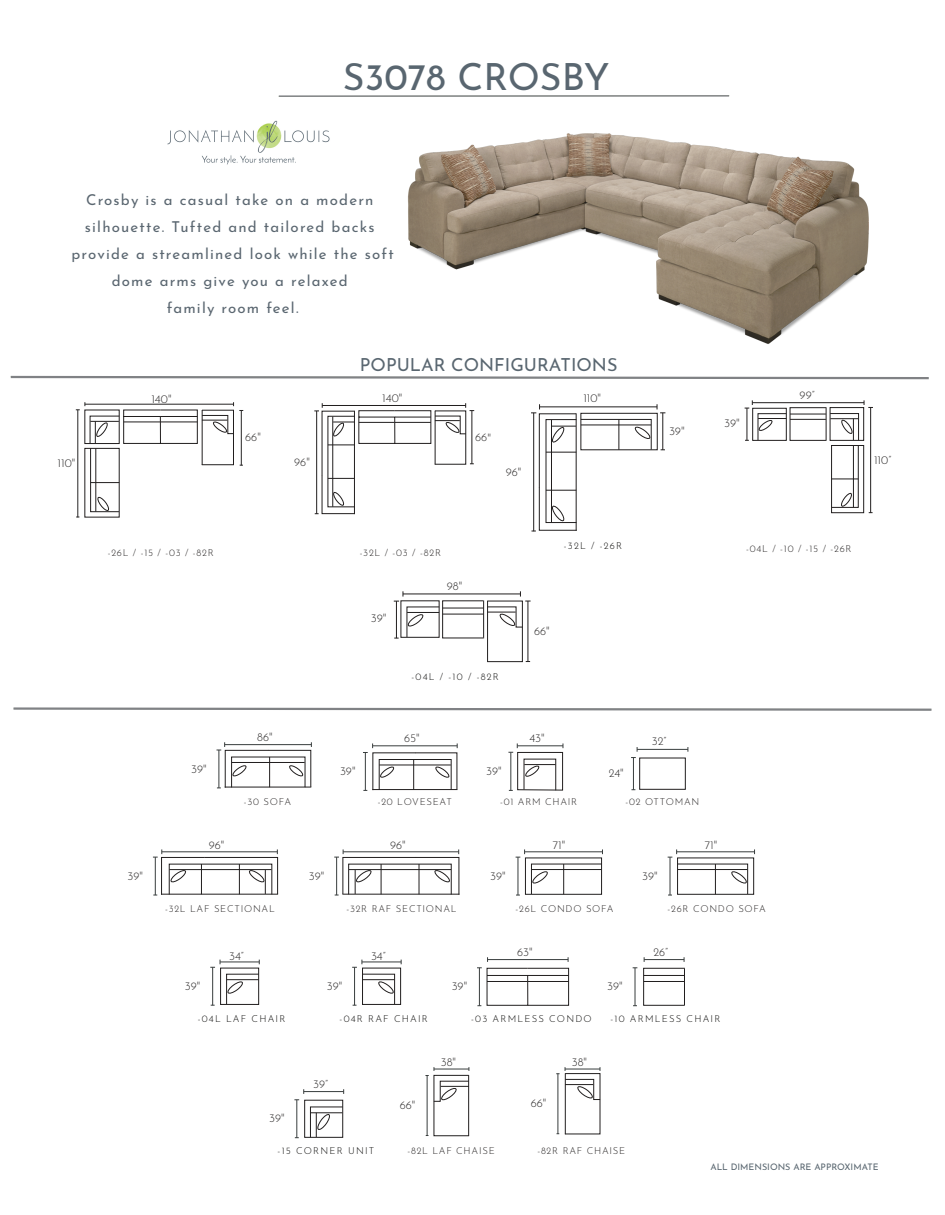
<style>
.page{position:relative;width:945px;height:1215px;background:#fff}
.page>*{position:absolute;margin:0;border:0;box-sizing:border-box;transform-origin:0 0}
.t1{font:37.5px "Josefin Sans";color:#596670}
.t2{font:18px "Josefin Sans";color:#596670}
.t3{font:15px/27px "Josefin Sans";letter-spacing:.08em;color:#5a6670;text-align:center}
.t4{font:300 11.4px "Josefin Sans";color:#262424}
.t5{font:300 9.6px "Josefin Sans";letter-spacing:.08em;color:#211e1e}
.t6{font:300 9.6px "Josefin Sans";letter-spacing:.125em;color:#050504}
.t7{font:300 9.45px "Josefin Sans";letter-spacing:.08em;color:#211e1e}
.t8{font:300 9.45px "Josefin Sans";letter-spacing:.125em;color:#050504}
.t9{font:9px "Josefin Sans";color:#596670}
</style>
<div class="page">
<svg style="left:13px;top:707px;width:919px;height:4px"></svg>
<svg style="left:10px;top:375px;width:919px;height:5px"></svg>
<hr style="left:279px;top:95px;width:450px;height:2px;background:#808285">
<img style="left:167px;top:120px;width:163px;height:45px">
<img style="left:408px;top:133px;width:461px;height:211px">
<hr style="left:85px;top:404px;width:149px;height:1px;background:#262424">
<hr style="left:241px;top:411px;width:1px;height:54px;background:#262424">
<div style="left:160px;top:410px;width:38px;height:34px;border:1px solid #211e1e"></div>
<hr style="left:161px;top:416px;width:36px;height:1px;background:#211e1e">
<hr style="left:161px;top:422px;width:36px;height:1px;background:#211e1e">
<svg style="left:76px;top:402px;width:85px;height:116px"></svg>
<hr style="left:124px;top:422px;width:36px;height:1px;background:#211e1e">
<div style="left:201px;top:410px;width:33px;height:55px;border:1px solid #211e1e"></div>
<svg style="left:201px;top:402px;width:42px;height:32px"></svg>
<hr style="left:322px;top:405px;width:144px;height:1px;background:#211e1e">
<hr style="left:472px;top:411px;width:1px;height:53px;background:#211e1e">
<div style="left:395px;top:410px;width:36px;height:34px;border:1px solid #211e1e"></div>
<hr style="left:395px;top:417px;width:36px;height:1px;background:#211e1e">
<hr style="left:395px;top:422px;width:36px;height:1px;background:#211e1e">
<svg style="left:314px;top:403px;width:82px;height:111px"></svg>
<div style="left:434px;top:411px;width:32px;height:54px;border:1px solid #211e1e"></div>
<hr style="left:752px;top:402px;width:112px;height:1px;background:#211e1e">
<svg style="left:745px;top:400px;width:42px;height:41px"></svg>
<hr style="left:790px;top:414px;width:36px;height:1px;background:#211e1e">
<div style="left:790px;top:407px;width:36px;height:34px;border:1px solid #211e1e"></div>
<hr style="left:790px;top:419px;width:36px;height:1px;background:#211e1e">
<svg style="left:826px;top:400px;width:47px;height:113px"></svg>
<hr style="left:403px;top:594px;width:117px;height:1px;background:#211e1e">
<hr style="left:528px;top:601px;width:1px;height:61px;background:#211e1e">
<div style="left:487px;top:601px;width:36px;height:61px;border:1px solid #211e1e"></div>
<svg style="left:394px;top:591px;width:46px;height:48px"></svg>
<svg style="left:484px;top:591px;width:47px;height:37px"></svg>
<hr style="left:443px;top:608px;width:40px;height:1px;background:#211e1e">
<div style="left:442px;top:600px;width:42px;height:38px;border:1px solid #211e1e"></div>
<hr style="left:443px;top:614px;width:40px;height:1px;background:#211e1e">
<svg style="left:153px;top:849px;width:125px;height:47px"></svg>
<svg style="left:334px;top:849px;width:126px;height:47px"></svg>
<hr style="left:525px;top:852px;width:77px;height:1px;background:#383d3d">
<hr style="left:518px;top:857px;width:1px;height:38px;background:#383d3d">
<svg style="left:516px;top:849px;width:9px;height:9px"></svg>
<div style="left:525px;top:858px;width:77px;height:37px;border:1px solid #211e1e"></div>
<svg style="left:531px;top:863px;width:71px;height:32px"></svg>
<hr style="left:677px;top:852px;width:78px;height:1px;background:#383d3d">
<div style="left:677px;top:858px;width:77px;height:37px;border:1px solid #211e1e"></div>
<svg style="left:668px;top:849px;width:80px;height:47px"></svg>
<div style="left:639px;top:758px;width:47px;height:32px;border:1px solid #211e1e"></div>
<hr style="left:637px;top:749px;width:51px;height:1px;background:#383d3d">
<hr style="left:633px;top:758px;width:1px;height:32px;background:#383d3d">
<svg style="left:631px;top:747px;width:7px;height:11px"></svg>
<svg style="left:363px;top:743px;width:95px;height:48px"></svg>
<svg style="left:508px;top:743px;width:56px;height:48px"></svg>
<svg style="left:217px;top:742px;width:95px;height:47px"></svg>
<hr style="left:427px;top:1076px;width:1px;height:60px;background:#383d3d">
<div style="left:434px;top:1075px;width:35px;height:61px;border:1px solid #211e1e"></div>
<svg style="left:425px;top:1067px;width:45px;height:35px"></svg>
<hr style="left:558px;top:1074px;width:1px;height:60px;background:#383d3d">
<div style="left:565px;top:1073px;width:35px;height:61px;border:1px solid #211e1e"></div>
<svg style="left:556px;top:1067px;width:45px;height:33px"></svg>
<svg style="left:294px;top:1089px;width:50px;height:49px"></svg>
<div style="left:527px;top:968px;width:42px;height:38px;border:1px solid #211e1e"></div>
<hr style="left:528px;top:975px;width:41px;height:1px;background:#211e1e">
<hr style="left:528px;top:981px;width:41px;height:1px;background:#211e1e">
<hr style="left:488px;top:959px;width:80px;height:1px;background:#383d3d">
<svg style="left:477px;top:968px;width:52px;height:38px"></svg>
<hr style="left:644px;top:975px;width:40px;height:1px;background:#211e1e">
<div style="left:643px;top:968px;width:42px;height:38px;border:1px solid #211e1e"></div>
<hr style="left:644px;top:981px;width:40px;height:1px;background:#211e1e">
<hr style="left:644px;top:959px;width:40px;height:1px;background:#383d3d">
<hr style="left:635px;top:968px;width:1px;height:38px;background:#383d3d">
<hr style="left:362px;top:962px;width:39px;height:1px;background:#383d3d">
<div style="left:362px;top:968px;width:39px;height:37px;border:1px solid #211e1e"></div>
<svg style="left:352px;top:960px;width:43px;height:46px"></svg>
<svg style="left:210px;top:960px;width:50px;height:46px"></svg>
<svg style="left:434px;top:403px;width:41px;height:39px"></svg>
<svg style="left:531px;top:404px;width:135px;height:128px"></svg>
<h1 class="t1" style="left:343px;top:46px;width:269px">S3078 CROSBY</h1>
<p class="t3" style="left:72px;top:184px;width:324px">Crosby is a casual take on a modern silhouette. Tufted and tailored backs provide a streamlined look while the soft dome arms give you a relaxed<br>family room feel.</p>
<p class="t4" style="left:58px;top:454px;width:19px">110"</p>
<p class="t4" style="left:151px;top:390px;width:22px">140"</p>
<p class="t4" style="left:245px;top:428px;width:17px">66"</p>
<p class="t4" style="left:294px;top:453px;width:17px">96"</p>
<p class="t2" style="left:360px;top:349px;width:259px">POPULAR CONFIGURATIONS</p>
<p class="t4" style="left:382px;top:389px;width:22px">140"</p>
<p class="t4" style="left:506px;top:463px;width:17px">96"</p>
<p class="t4" style="left:583px;top:390px;width:19px">110"</p>
<p class="t4" style="left:800px;top:386px;width:16px">99”</p>
<p class="t4" style="left:874px;top:451px;width:19px">110”</p>
<p class="t5" style="left:108px;top:545px;width:108px">-26L / -15 / -03 / -82R</p>
<p class="t5" style="left:360px;top:545px;width:83px">-32L / -03 / -82R</p>
<p class="t4" style="left:447px;top:577px;width:17px">98"</p>
<p class="t6" style="left:412px;top:670px;width:89px">-04L / -10 / -82R</p>
<p class="t6" style="left:564px;top:538px;width:60px">-32L / -26R</p>
<p class="t4" style="left:534px;top:622px;width:17px">66"</p>
<p class="t5" style="left:746px;top:541px;width:107px">-04L / -10 / -15 / -26R</p>
<p class="t4" style="left:128px;top:867px;width:17px">39"</p>
<p class="t4" style="left:257px;top:728px;width:17px">86"</p>
<p class="t4" style="left:404px;top:729px;width:17px">65"</p>
<p class="t4" style="left:529px;top:729px;width:17px">43"</p>
<p class="t4" style="left:652px;top:733px;width:16px">32”</p>
<p class="t4" style="left:191px;top:760px;width:17px">39"</p>
<p class="t7" style="left:244px;top:795px;width:49px">-30 SOFA</p>
<p class="t4" style="left:340px;top:762px;width:17px">39"</p>
<p class="t7" style="left:378px;top:795px;width:76px">-20 LOVESEAT</p>
<p class="t4" style="left:486px;top:762px;width:17px">39"</p>
<p class="t7" style="left:500px;top:795px;width:79px">-01 ARM CHAIR</p>
<p class="t4" style="left:609px;top:764px;width:17px">24"</p>
<p class="t7" style="left:625px;top:795px;width:75px">-02 OTTOMAN</p>
<p class="t4" style="left:209px;top:836px;width:17px">96"</p>
<p class="t4" style="left:390px;top:836px;width:17px">96"</p>
<p class="t4" style="left:553px;top:836px;width:14px">71"</p>
<p class="t4" style="left:705px;top:836px;width:14px">71"</p>
<p class="t4" style="left:309px;top:867px;width:17px">39"</p>
<p class="t4" style="left:490px;top:867px;width:17px">39"</p>
<p class="t4" style="left:642px;top:867px;width:17px">39"</p>
<p class="t7" style="left:165px;top:901px;width:111px">-32L LAF SECTIONAL</p>
<p class="t7" style="left:346px;top:901px;width:112px">-32R RAF SECTIONAL</p>
<p class="t7" style="left:516px;top:901px;width:100px">-26L CONDO SOFA</p>
<p class="t7" style="left:668px;top:901px;width:100px">-26R CONDO SOFA</p>
<p class="t4" style="left:229px;top:947px;width:16px">34”</p>
<p class="t4" style="left:371px;top:947px;width:16px">34”</p>
<p class="t4" style="left:517px;top:943px;width:17px">63"</p>
<p class="t4" style="left:653px;top:943px;width:16px">26”</p>
<p class="t4" style="left:185px;top:977px;width:17px">39"</p>
<p class="t8" style="left:198px;top:1011px;width:89px">-04L LAF CHAIR</p>
<p class="t4" style="left:327px;top:977px;width:17px">39"</p>
<p class="t8" style="left:340px;top:1011px;width:90px">-04R RAF CHAIR</p>
<p class="t4" style="left:452px;top:978px;width:17px">39"</p>
<p class="t8" style="left:471px;top:1011px;width:122px">-03 ARMLESS CONDO</p>
<p class="t4" style="left:607px;top:978px;width:17px">39"</p>
<p class="t8" style="left:611px;top:1011px;width:111px">-10 ARMLESS CHAIR</p>
<p class="t4" style="left:441px;top:1053px;width:17px">38"</p>
<p class="t4" style="left:572px;top:1053px;width:17px">38"</p>
<p class="t4" style="left:313px;top:1075px;width:16px">39”</p>
<p class="t4" style="left:269px;top:1110px;width:17px">39"</p>
<p class="t8" style="left:278px;top:1143px;width:98px">-15 CORNER UNIT</p>
<p class="t4" style="left:400px;top:1096px;width:17px">66"</p>
<p class="t7" style="left:407px;top:1143px;width:89px">-82L LAF CHAISE</p>
<p class="t4" style="left:531px;top:1095px;width:17px">66"</p>
<p class="t7" style="left:537px;top:1143px;width:89px">-82R RAF CHAISE</p>
<p class="t9" style="left:710px;top:1159px;width:170px">ALL DIMENSIONS ARE APPROXIMATE</p>
</div>
